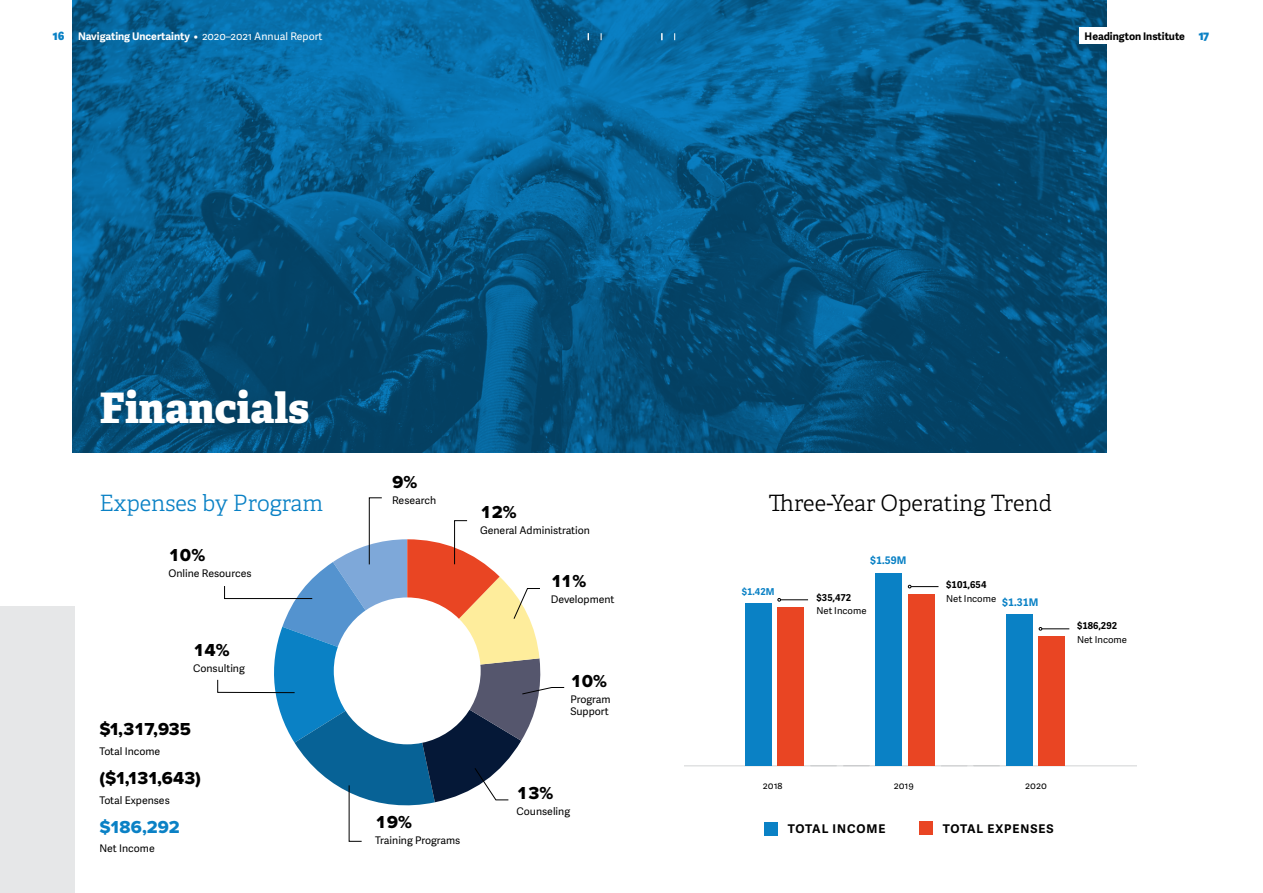
<style>
.page{position:relative;width:1263px;height:893px;background:#fff}
.page>*{position:absolute;margin:0;border:0;box-sizing:border-box;transform-origin:0 0}
.t1{font:800 42px "Adelle";color:#fff}
.t2{font:300 22.5px "Adelle";color:#000}
.t3{font:300 22.5px "Adelle";color:#0a81c5}
.t4{font:18px "Proxima Nova Extrabld";color:#000}
.t5{font:18px "Proxima Nova Extrabld";color:#0a81c5}
.t6{font:700 12px "Adelle Sans";letter-spacing:.08em;color:#000}
.t7{font:10.5px/11.4px "Adelle Sans";color:#000}
.t8{font:700 10.5px "Adelle Sans";color:#fff}
.t9{font:700 10.5px "Adelle Sans";color:#000}
.t10{font:700 10.5px "Adelle Sans";color:#0a81c5}
.t11{font:9.45px "Adelle Sans";color:#000}
.t12{font:700 9.45px "Adelle Sans";color:#000}
.t13{font:700 9.45px "Adelle Sans";color:#0a81c5}
.s1{font-family:"Adelle Sans Cnd Xb";font-weight:400;font-size:12.75px;color:#0a81c5}
.s2{font-weight:400}
</style>
<div class="page">
<img style="left:72px;top:0;width:1034px;height:453px">
<div style="left:0;top:607px;width:74px;height:286px;background:#e6e7e8"></div>
<hr style="left:684px;top:765px;width:453px;height:1px;background:#d1d3d4">
<div style="left:1039px;top:636px;width:26px;height:130px;background:#e94523"></div>
<div style="left:1006px;top:615px;width:26px;height:151px;background:#0a81c5"></div>
<svg style="left:974px;top:766px;width:26px;height:1px"></svg>
<svg style="left:941px;top:766px;width:26px;height:1px"></svg>
<div style="left:908px;top:594px;width:26px;height:172px;background:#e94523"></div>
<div style="left:876px;top:573px;width:26px;height:193px;background:#0a81c5"></div>
<svg style="left:843px;top:766px;width:26px;height:1px"></svg>
<svg style="left:810px;top:766px;width:26px;height:1px"></svg>
<div style="left:778px;top:607px;width:26px;height:159px;background:#e94523"></div>
<div style="left:745px;top:603px;width:26px;height:163px;background:#0a81c5"></div>
<svg style="left:217px;top:497px;width:348px;height:345px"></svg>
<svg style="left:777px;top:598px;width:31px;height:3px"></svg>
<svg style="left:908px;top:585px;width:30px;height:3px"></svg>
<svg style="left:1039px;top:627px;width:30px;height:3px"></svg>
<div style="left:765px;top:822px;width:13px;height:14px;background:#0a81c5"></div>
<div style="left:919px;top:821px;width:14px;height:14px;background:#e94523"></div>
<div style="left:1079px;top:28px;width:32px;height:16px;background:#fff"></div>
<p class="t8" style="left:52px;top:28px;width:272px"><span class="s1">16</span> Navigating Uncertainty • <span class="s2">2020–2021 Annual Report</span></p>
<p class="t9" style="left:1085px;top:28px;width:126px">Headington Institute <span class="s1">17</span></p>
<h1 class="t1" style="left:100px;top:381px;width:211px">Financials</h1>
<h3 class="t4" style="left:392px;top:469px;width:27px">9%</h3>
<p class="t7" style="left:392px;top:495px;width:46px">Research</p>
<h2 class="t3" style="left:99px;top:489px;width:225px">Expenses by Program</h2>
<h2 class="t2" style="left:769px;top:489px;width:285px">Three-Year Operating Trend</h2>
<h3 class="t4" style="left:480px;top:499px;width:38px">12%</h3>
<p class="t7" style="left:480px;top:524px;width:111px">General Administration</p>
<h3 class="t4" style="left:168px;top:542px;width:38px">10%</h3>
<p class="t7" style="left:168px;top:568px;width:85px">Online Resources</p>
<h3 class="t4" style="left:193px;top:636px;width:38px">14%</h3>
<p class="t7" style="left:193px;top:662px;width:53px">Consulting</p>
<h3 class="t4" style="left:99px;top:716px;width:93px">$1,317,935</h3>
<p class="t7" style="left:99px;top:745px;width:62px">Total Income</p>
<h3 class="t4" style="left:99px;top:765px;width:103px">($1,131,643)</h3>
<p class="t7" style="left:99px;top:794px;width:72px">Total Expenses</p>
<h3 class="t5" style="left:99px;top:813px;width:82px">$186,292</h3>
<p class="t7" style="left:99px;top:843px;width:57px">Net Income</p>
<h3 class="t4" style="left:375px;top:809px;width:38px">19%</h3>
<p class="t7" style="left:375px;top:834px;width:87px">Training Programs</p>
<h3 class="t4" style="left:551px;top:568px;width:37px">11%</h3>
<p class="t7" style="left:551px;top:593px;width:65px">Development</p>
<h3 class="t4" style="left:570px;top:668px;width:38px">10%</h3>
<p class="t7" style="left:570px;top:693px;width:42px">Program<br>Support</p>
<h3 class="t4" style="left:517px;top:780px;width:38px">13%</h3>
<p class="t7" style="left:517px;top:805px;width:55px">Counseling</p>
<p class="t13" style="left:742px;top:585px;width:34px">$1.42M</p>
<p class="t10" style="left:870px;top:553px;width:38px">$1.59M</p>
<p class="t12" style="left:816px;top:590px;width:36px">$35,472</p>
<p class="t11" style="left:816px;top:604px;width:52px">Net Income</p>
<p class="t12" style="left:946px;top:578px;width:42px">$101,654</p>
<p class="t11" style="left:946px;top:592px;width:52px">Net Income</p>
<p class="t10" style="left:1002px;top:595px;width:38px">$1.31M</p>
<p class="t12" style="left:1077px;top:619px;width:42px">$186,292</p>
<p class="t11" style="left:1077px;top:633px;width:52px">Net Income</p>
<p class="t11" style="left:763px;top:779px;width:21px">2018</p>
<p class="t11" style="left:894px;top:779px;width:22px">2019</p>
<p class="t11" style="left:1025px;top:779px;width:23px">2020</p>
<p class="t6" style="left:788px;top:820px;width:99px">TOTAL INCOME</p>
<p class="t6" style="left:943px;top:820px;width:112px">TOTAL EXPENSES</p>
</div>
